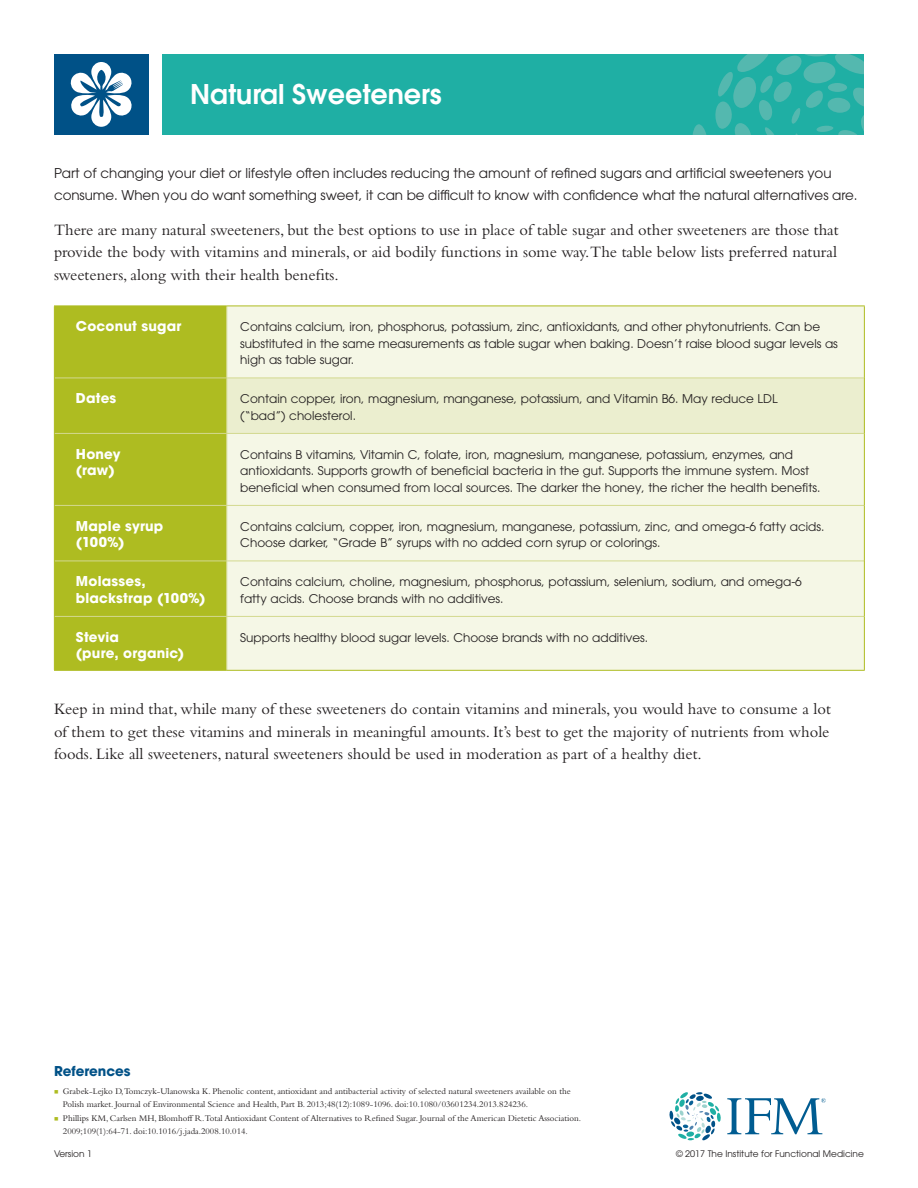
<style>
.page{position:relative;width:918px;height:1188px;background:#fff}
.page>*{position:absolute;margin:0;border:0;box-sizing:border-box;transform-origin:0 0}
.t1{font:600 27px "ITC Avant Garde Std";color:#fff}
.t2{font:16.5px/22.5px "Bembo Std";color:#231f20;text-align:justify}
.t3{font:13.5px/22.5px "ITC Avant Garde Std";color:#231f20}
.t4{font:700 13.5px/16.5px "ITC Avant Garde Std";letter-spacing:.015em;color:#fff}
.t5{font:700 13.5px "ITC Avant Garde Std";color:#005187}
.t6{font:12px/16.5px "ITC Avant Garde Std";color:#231f20}
.t7{font:9px/13.5px "Bembo Std";color:#231f20}
.t8{font:9px "ITC Avant Garde Std";color:#231f20}
.s1{color:#aebc21}
</style>
<div class="page">
<div style="left:162px;top:54px;width:702px;height:81px;background:#1fafa4"></div>
<div style="left:54px;top:54px;width:94px;height:81px;background:#005187"></div>
<svg style="left:693px;top:124px;width:13px;height:11px"></svg>
<svg style="left:715px;top:54px;width:149px;height:81px"></svg>
<svg style="left:70px;top:62px;width:62px;height:65px"></svg>
<div style="left:55px;top:307px;width:171px;height:363px;background:#aebc21"></div>
<div style="left:227px;top:307px;width:637px;height:363px;background:#f5f7e6"></div>
<div style="left:227px;top:378px;width:637px;height:55px;background:#ebeecf"></div>
<hr style="left:226px;top:306px;width:1px;height:72px;background:#d3d98f">
<hr style="left:226px;top:378px;width:1px;height:55px;background:#d3d98f">
<hr style="left:226px;top:434px;width:1px;height:71px;background:#d3d98f">
<hr style="left:226px;top:506px;width:1px;height:55px;background:#d3d98f">
<hr style="left:226px;top:561px;width:1px;height:55px;background:#d3d98f">
<hr style="left:226px;top:617px;width:1px;height:53px;background:#d3d98f">
<hr style="left:55px;top:378px;width:172px;height:1px;background:#d3d98f">
<hr style="left:55px;top:433px;width:172px;height:1px;background:#d3d98f">
<hr style="left:55px;top:505px;width:172px;height:1px;background:#d3d98f">
<hr style="left:227px;top:505px;width:637px;height:1px;background:#d3d98f">
<hr style="left:55px;top:561px;width:172px;height:1px;background:#d3d98f">
<hr style="left:227px;top:561px;width:637px;height:1px;background:#d3d98f">
<hr style="left:55px;top:616px;width:172px;height:1px;background:#d3d98f">
<hr style="left:227px;top:616px;width:637px;height:1px;background:#d3d98f">
<hr style="left:54px;top:670px;width:173px;height:1px;background:#aebc21">
<hr style="left:227px;top:670px;width:638px;height:1px;background:#aebc21">
<hr style="left:54px;top:306px;width:173px;height:1px;background:#aebc21">
<hr style="left:227px;top:306px;width:638px;height:1px;background:#aebc21">
<hr style="left:54px;top:306px;width:1px;height:72px;background:#aebc21">
<hr style="left:864px;top:306px;width:1px;height:72px;background:#aebc21">
<hr style="left:54px;top:378px;width:1px;height:55px;background:#aebc21">
<hr style="left:864px;top:378px;width:1px;height:55px;background:#aebc21">
<hr style="left:54px;top:433px;width:1px;height:72px;background:#aebc21">
<hr style="left:864px;top:433px;width:1px;height:72px;background:#aebc21">
<hr style="left:54px;top:505px;width:1px;height:56px;background:#aebc21">
<hr style="left:864px;top:505px;width:1px;height:56px;background:#aebc21">
<hr style="left:54px;top:561px;width:1px;height:55px;background:#aebc21">
<hr style="left:864px;top:561px;width:1px;height:55px;background:#aebc21">
<hr style="left:54px;top:616px;width:1px;height:54px;background:#aebc21">
<hr style="left:864px;top:616px;width:1px;height:54px;background:#aebc21">
<hr style="left:227px;top:378px;width:637px;height:1px;background:#d3d98f">
<hr style="left:227px;top:433px;width:637px;height:1px;background:#d3d98f">
<svg style="left:669px;top:1092px;width:52px;height:48px"></svg>
<svg style="left:727px;top:1098px;width:99px;height:36px"></svg>
<h1 class="t1" style="left:190px;top:77px;width:253px">Natural Sweeteners</h1>
<p class="t3" style="left:54px;top:161px;width:805px">Part of changing your diet or lifestyle often includes reducing the amount of refined sugars and artificial sweeteners you consume. When you do want something sweet, it can be difficult to know with confidence what the natural alternatives are.</p>
<p class="t2" style="left:54px;top:218px;width:786px">There are many natural sweeteners, but the best options to use in place of table sugar and other sweeteners are those that provide the body with vitamins and minerals, or aid bodily functions in some way.The table below lists preferred natural sweeteners, along with their health benefits.</p>
<p class="t4" style="left:76px;top:318px;width:107px">Coconut sugar</p>
<p class="t6" style="left:240px;top:319px;width:599px">Contains calcium, iron, phosphorus, potassium, zinc, antioxidants, and other phytonutrients. Can be substituted in the same measurements as table sugar when baking. Doesn’t raise blood sugar levels as high as table sugar.</p>
<p class="t4" style="left:76px;top:390px;width:42px">Dates</p>
<p class="t6" style="left:240px;top:391px;width:539px">Contain copper, iron, magnesium, manganese, potassium, and Vitamin B6. May reduce LDL (“bad”) cholesterol.</p>
<p class="t4" style="left:76px;top:445px;width:46px">Honey (raw)</p>
<p class="t6" style="left:240px;top:446px;width:582px">Contains B vitamins, Vitamin C, folate, iron, magnesium, manganese, potassium, enzymes, and antioxidants. Supports growth of beneficial bacteria in the gut. Supports the immune system. Most beneficial when consumed from local sources. The darker the honey, the richer the health benefits.</p>
<p class="t4" style="left:76px;top:517px;width:89px">Maple syrup (100%)</p>
<p class="t6" style="left:240px;top:518px;width:586px">Contains calcium, copper, iron, magnesium, manganese, potassium, zinc, and omega-6 fatty acids.<br>Choose darker, “Grade B” syrups with no added corn syrup or colorings.</p>
<p class="t4" style="left:76px;top:573px;width:131px">Molasses, blackstrap (100%)</p>
<p class="t6" style="left:240px;top:574px;width:563px">Contains calcium, choline, magnesium, phosphorus, potassium, selenium, sodium, and omega-6 fatty acids. Choose brands with no additives.</p>
<p class="t4" style="left:76px;top:628px;width:110px">Stevia<br>(pure, organic)</p>
<p class="t6" style="left:240px;top:629px;width:409px">Supports healthy blood sugar levels. Choose brands with no additives.</p>
<p class="t2" style="left:54px;top:697px;width:778px">Keep in mind that, while many of these sweeteners do contain vitamins and minerals, you would have to consume a lot of them to get these vitamins and minerals in meaningful amounts. It’s best to get the majority of nutrients from whole foods. Like all sweeteners, natural sweeteners should be used in moderation as part of a healthy diet.</p>
<p class="t5" style="left:54px;top:1062px;width:78px">References</p>
<p class="t7" style="left:63px;top:1084px;width:509px;text-indent:-9px"><span class="s1">■</span> Grabek-Lejko D,Tomczyk-Ulanowska K. Phenolic content, antioxidant and antibacterial activity of selected natural sweeteners available on the<br>Polish market. Journal of Environmental Science and Health, Part B. 2013;48(12):1089-1096. doi:10.1080/03601234.2013.824236.</p>
<p class="t7" style="left:63px;top:1111px;width:520px;text-indent:-9px"><span class="s1">■</span> Phillips KM, Carlsen MH, Blomhoff R.Total Antioxidant Content of Alternatives to Refined Sugar. Journal of the American Dietetic Association.<br>2009;109(1):64-71. doi:10.1016/j.jada.2008.10.014.</p>
<p class="t8" style="left:54px;top:1148px;width:40px">Version 1</p>
<p class="t8" style="left:676px;top:1148px;width:189px">© 2017 The Institute for Functional Medicine</p>
</div>
